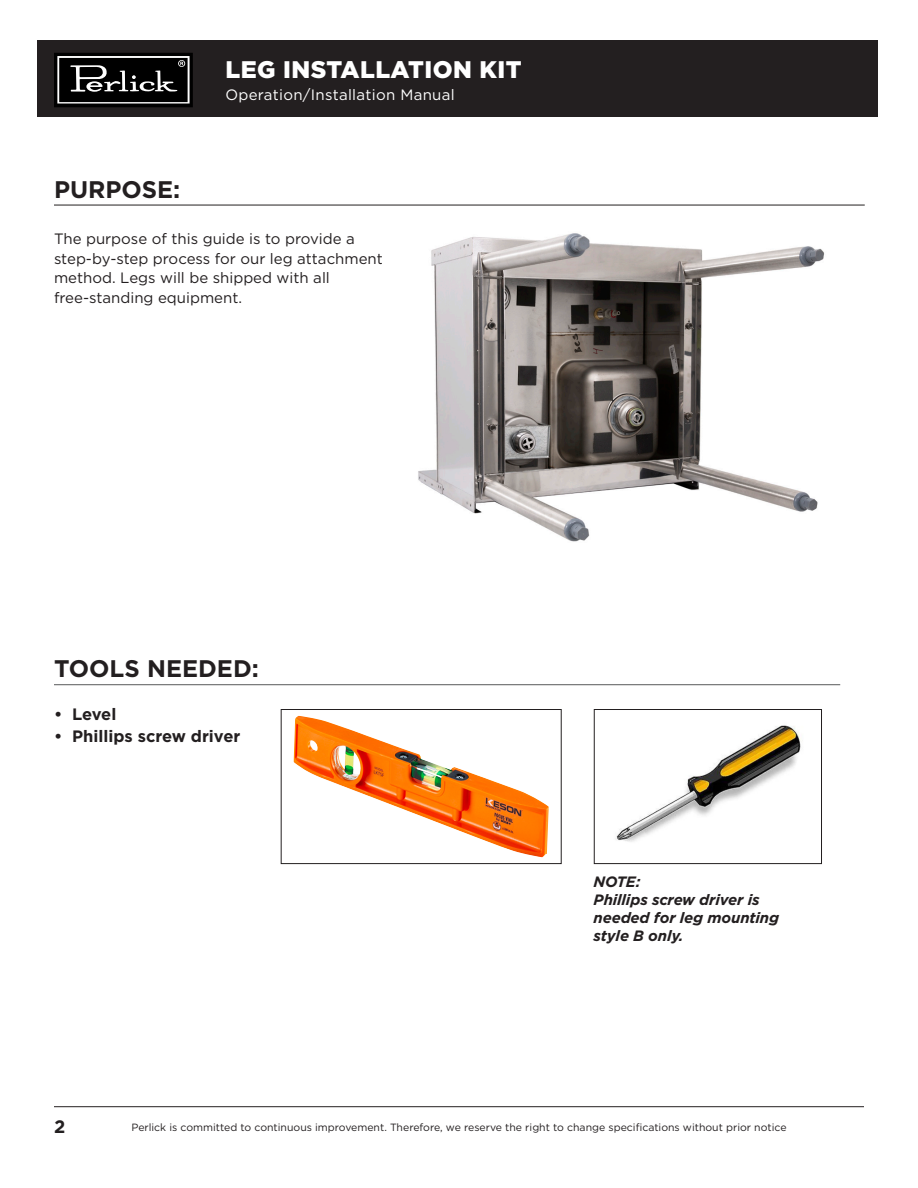
<style>
.page{position:relative;width:918px;height:1188px;background:#fff}
.page>*{position:absolute;margin:0;border:0;box-sizing:border-box;transform-origin:0 0}
.t1{font:700 24px "Gotham";color:#231f20}
.t2{font:900 24px "Gotham";letter-spacing:.02em;color:#fff}
.t3{font:700 18px "Gotham";color:#231f20}
.t4{font:700 16.5px "Gotham";color:#231f20}
.t5{font:15px/19.5px "Gotham";color:#231f20}
.t6{font:italic 700 15px/18px "Gotham";letter-spacing:-.01em;color:#231f20}
.t7{font:15px "Gotham";letter-spacing:.02em;color:#fff}
.t8{font:10.5px "Gotham";color:#231f20}
</style>
<div class="page">
<div style="left:37px;top:40px;width:841px;height:77px;background:#231f20"></div>
<hr style="left:54px;top:1106px;width:810px;height:1px;background:#231f20">
<svg style="left:54px;top:53px;width:139px;height:54px;background:#2d2d2d"></svg>
<img style="left:418px;top:233px;width:407px;height:309px">
<img style="left:616px;top:725px;width:185px;height:117px">
<div style="left:594px;top:709px;width:228px;height:155px;border:1px solid #231f20"></div>
<hr style="left:54px;top:205px;width:811px;height:1px;background:#231f20">
<img style="left:294px;top:716px;width:255px;height:142px">
<div style="left:281px;top:709px;width:281px;height:155px;border:1px solid #231f20"></div>
<hr style="left:54px;top:684px;width:786px;height:1px;background:#57585a">
<h1 class="t2" style="left:225px;top:53px;width:298px">LEG INSTALLATION KIT</h1>
<p class="t7" style="left:225px;top:85px;width:231px">Operation/Installation Manual</p>
<p class="t1" style="left:54px;top:174px;width:128px">PURPOSE:</p>
<p class="t5" style="left:54px;top:229px;width:330px">The purpose of this guide is to provide a step-by-step process for our leg attachment method. Legs will be shipped with all free-standing equipment.</p>
<p class="t1" style="left:54px;top:652px;width:206px">TOOLS NEEDED:</p>
<p class="t4" style="left:54px;top:703px;width:64px">• Level</p>
<p class="t4" style="left:54px;top:725px;width:188px">• Phillips screw driver</p>
<p class="t6" style="left:594px;top:873px;width:48px">NOTE:</p>
<p class="t6" style="left:594px;top:891px;width:187px">Phillips screw driver is needed for leg mounting style B only.</p>
<p class="t3" style="left:54px;top:1114px;width:13px">2</p>
<p class="t8" style="left:131px;top:1120px;width:657px">Perlick is committed to continuous improvement. Therefore, we reserve the right to change specifications without prior notice</p>
</div>
